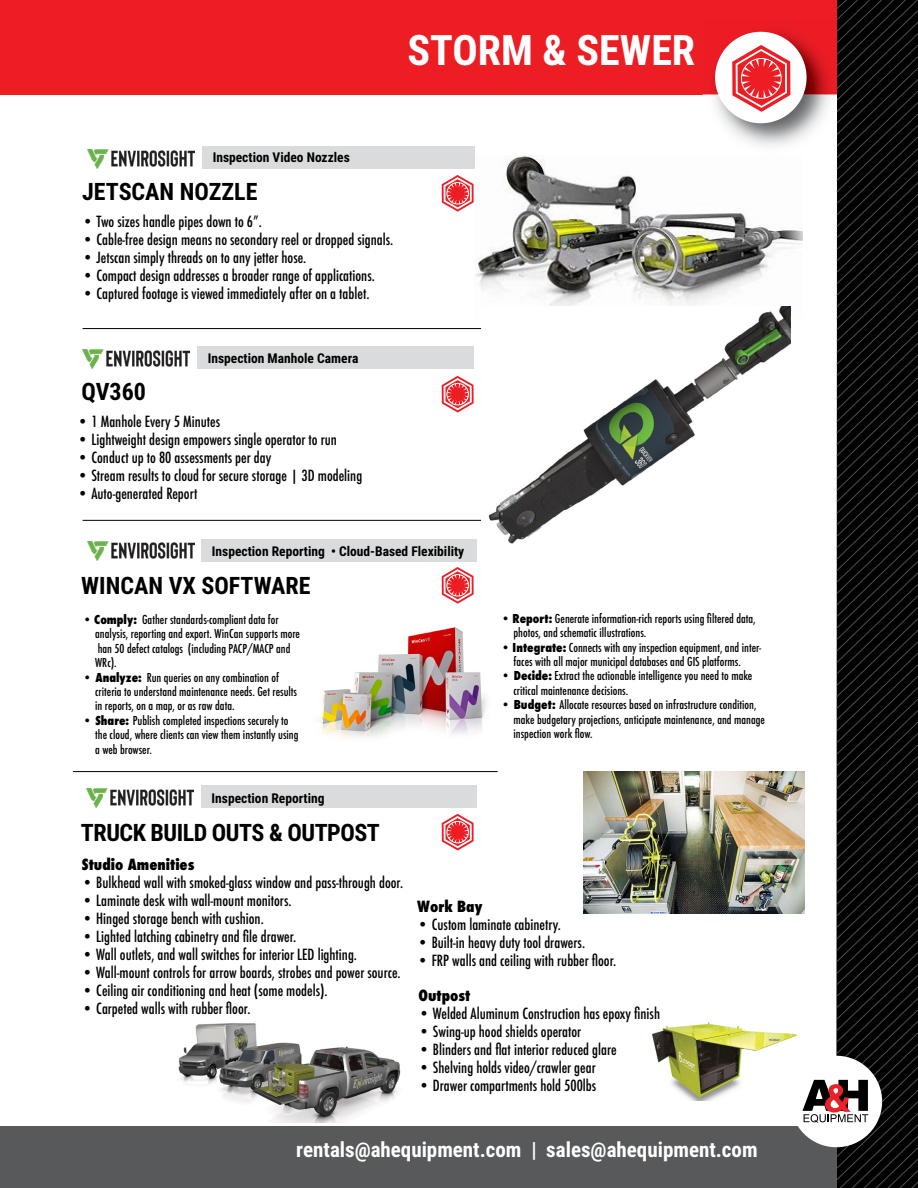
<style>
.page{position:relative;width:918px;height:1188px;background:#fff}
.page>*{position:absolute;margin:0;border:0;box-sizing:border-box;transform-origin:0 0}
.t1{font:700 42px "Roboto Condensed";color:#fff}
.t2{font:700 24px "Roboto Condensed";color:#000}
.t3{font:700 24px "Roboto Condensed";letter-spacing:-.02em;color:#000}
.t4{font:700 21px "Roboto Condensed";color:#fff}
.t5{font:500 condensed 15px "Futura";color:#000}
.t6{font:800 condensed 15px "Futura";color:#000}
.t7{font:700 13.5px "Roboto Condensed";color:#000}
.t8{font:500 condensed 12px/14.4px "Futura";color:#000}
.s1{font-weight:800}
</style>
<div class="page">
<div style="left:0;top:0;width:918px;height:94px;background:#ed1d24"></div>
<div style="left:0;top:1126px;width:837px;height:62px;background:#58595b"></div>
<img style="left:703px;top:30px;width:99px;height:116px">
<div style="left:715px;top:32px;width:92px;height:91px;background:#fff;border-radius:50%"></div>
<div style="left:791px;top:1056px;width:91px;height:91px;background:#fff;border-radius:50%"></div>
<svg style="left:802px;top:0;width:116px;height:1188px"></svg>
<img style="left:474px;top:156px;width:329px;height:162px">
<div style="left:202px;top:146px;width:272px;height:23px;background:#dadbdc"></div>
<hr style="left:83px;top:328px;width:415px;height:1px;background:#000">
<div style="left:201px;top:539px;width:276px;height:23px;background:#dadbdc"></div>
<div style="left:197px;top:347px;width:277px;height:22px;background:#dadbdc"></div>
<hr style="left:83px;top:520px;width:415px;height:1px;background:#000">
<div style="left:201px;top:786px;width:275px;height:22px;background:#dadbdc"></div>
<img style="left:584px;top:771px;width:220px;height:143px">
<img style="left:652px;top:1021px;width:145px;height:80px">
<img style="left:178px;top:1023px;width:223px;height:100px">
<img style="left:319px;top:627px;width:168px;height:112px">
<hr style="left:73px;top:771px;width:425px;height:1px;background:#000">
<img style="left:87px;top:149px;width:107px;height:19px">
<img style="left:83px;top:350px;width:107px;height:19px">
<img style="left:87px;top:542px;width:107px;height:19px">
<img style="left:86px;top:788px;width:108px;height:19px">
<svg style="left:732px;top:45px;width:59px;height:67px"></svg>
<svg style="left:442px;top:175px;width:32px;height:37px"></svg>
<svg style="left:442px;top:376px;width:32px;height:37px"></svg>
<svg style="left:442px;top:567px;width:32px;height:37px"></svg>
<svg style="left:442px;top:814px;width:32px;height:37px"></svg>
<img style="left:482px;top:307px;width:308px;height:237px">
<h1 class="t1" style="left:408px;top:20px;width:289px">STORM &amp; SEWER</h1>
<h1 class="t1" style="left:427px;top:20px;width:260px">XXXXXXXXXXX</h1>
<p class="t7" style="left:213px;top:148px;width:139px">Inspection Video Nozzles</p>
<h2 class="t2" style="left:82px;top:175px;width:177px">JETSCAN NOZZLE</h2>
<p class="t5" style="left:82px;top:211px;width:181px">• Two sizes handle pipes down to 6”.</p>
<p class="t5" style="left:82px;top:229px;width:313px">• Cable-free design means no secondary reel or dropped signals.</p>
<p class="t5" style="left:82px;top:247px;width:226px">• Jetscan simply threads on to any jetter hose.</p>
<p class="t5" style="left:82px;top:265px;width:294px">• Compact design addresses a broader range of applications.</p>
<p class="t5" style="left:82px;top:283px;width:289px">• Captured footage is viewed immediately after on a tablet.</p>
<h2 class="t2" style="left:82px;top:375px;width:66px">QV360</h2>
<p class="t7" style="left:208px;top:349px;width:152px">Inspection Manhole Camera</p>
<p class="t5" style="left:77px;top:411px;width:145px">• 1 Manhole Every 5 Minutes</p>
<p class="t5" style="left:77px;top:429px;width:261px">• Lightweight design empowers single operator to run</p>
<p class="t5" style="left:77px;top:447px;width:196px">• Conduct up to 80 assessments per day</p>
<p class="t5" style="left:77px;top:465px;width:287px">• Stream results to cloud for secure storage | 3D modeling</p>
<p class="t5" style="left:77px;top:483px;width:122px">• Auto-generated Report</p>
<p class="t7" style="left:212px;top:542px;width:254px">Inspection Reporting • Cloud-Based Flexibility</p>
<h2 class="t2" style="left:81px;top:569px;width:231px">WINCAN VX SOFTWARE</h2>
<p class="t8" style="left:95px;top:612px;width:206px;text-indent:-12px">• <span class="s1">Comply:</span> Gather standards-compliant data for analysis, reporting and export. WinCan supports more han 50 defect catalogs (including PACP/MACP and WRc).</p>
<p class="t8" style="left:95px;top:670px;width:203px;text-indent:-12px">• <span class="s1">Analyze:</span> Run queries on any combination of criteria to understand maintenance needs. Get results in reports, on a map, or as raw data.</p>
<p class="t8" style="left:95px;top:713px;width:205px;text-indent:-12px">• <span class="s1">Share:</span> Publish completed inspections securely to the cloud, where clients can view them instantly using a web browser.</p>
<p class="t8" style="left:514px;top:611px;width:244px;text-indent:-12px">• <span class="s1">Report:</span> Generate information-rich reports using filtered data, photos, and schematic illustrations.</p>
<p class="t8" style="left:514px;top:640px;width:249px;text-indent:-12px">• <span class="s1">Integrate:</span> Connects with any inspection equipment, and inter&shy;faces with all major municipal databases and GIS platforms.</p>
<p class="t8" style="left:514px;top:669px;width:240px;text-indent:-12px">• <span class="s1">Decide:</span> Extract the actionable intelligence you need to make critical maintenance decisions.</p>
<p class="t8" style="left:514px;top:698px;width:253px;text-indent:-12px"><span class="s1">• Budget:</span> Allocate resources based on infrastructure condition, make budgetary projections, anticipate maintenance, and manage inspection work flow.</p>
<p class="t7" style="left:212px;top:788px;width:114px">Inspection Reporting</p>
<h2 class="t3" style="left:81px;top:815px;width:301px">TRUCK BUILD OUTS &amp; OUTPOST</h2>
<p class="t6" style="left:82px;top:854px;width:114px">Studio Amenities</p>
<p class="t5" style="left:82px;top:873px;width:323px">• Bulkhead wall with smoked-glass window and pass-through door.</p>
<p class="t5" style="left:82px;top:891px;width:211px">• Laminate desk with wall-mount monitors.</p>
<p class="t5" style="left:82px;top:909px;width:183px">• Hinged storage bench with cushion.</p>
<p class="t5" style="left:82px;top:927px;width:216px">• Lighted latching cabinetry and file drawer.</p>
<p class="t5" style="left:82px;top:945px;width:277px">• Wall outlets, and wall switches for interior LED lighting.</p>
<p class="t5" style="left:82px;top:963px;width:320px">• Wall-mount controls for arrow boards, strobes and power source.</p>
<p class="t5" style="left:82px;top:981px;width:247px">• Ceiling air conditioning and heat (some models).</p>
<p class="t5" style="left:82px;top:999px;width:170px">• Carpeted walls with rubber floor.</p>
<p class="t6" style="left:417px;top:897px;width:67px">Work Bay</p>
<p class="t5" style="left:417px;top:915px;width:145px">• Custom laminate cabinetry.</p>
<p class="t5" style="left:417px;top:933px;width:169px">• Built-in heavy duty tool drawers.</p>
<p class="t5" style="left:417px;top:951px;width:201px">• FRP walls and ceiling with rubber floor.</p>
<p class="t6" style="left:419px;top:985px;width:53px">Outpost</p>
<p class="t5" style="left:419px;top:1004px;width:243px">• Welded Aluminum Construction has epoxy finish</p>
<p class="t5" style="left:419px;top:1022px;width:164px">• Swing-up hood shields operator</p>
<p class="t5" style="left:419px;top:1040px;width:200px">• Blinders and flat interior reduced glare</p>
<p class="t5" style="left:419px;top:1058px;width:179px">• Shelving holds video/crawler gear</p>
<p class="t5" style="left:419px;top:1076px;width:179px">• Drawer compartments hold 500lbs</p>
<h3 class="t4" style="left:296px;top:1135px;width:463px">rentals@ahequipment.com | sales@ahequipment.com</h3>
</div>
